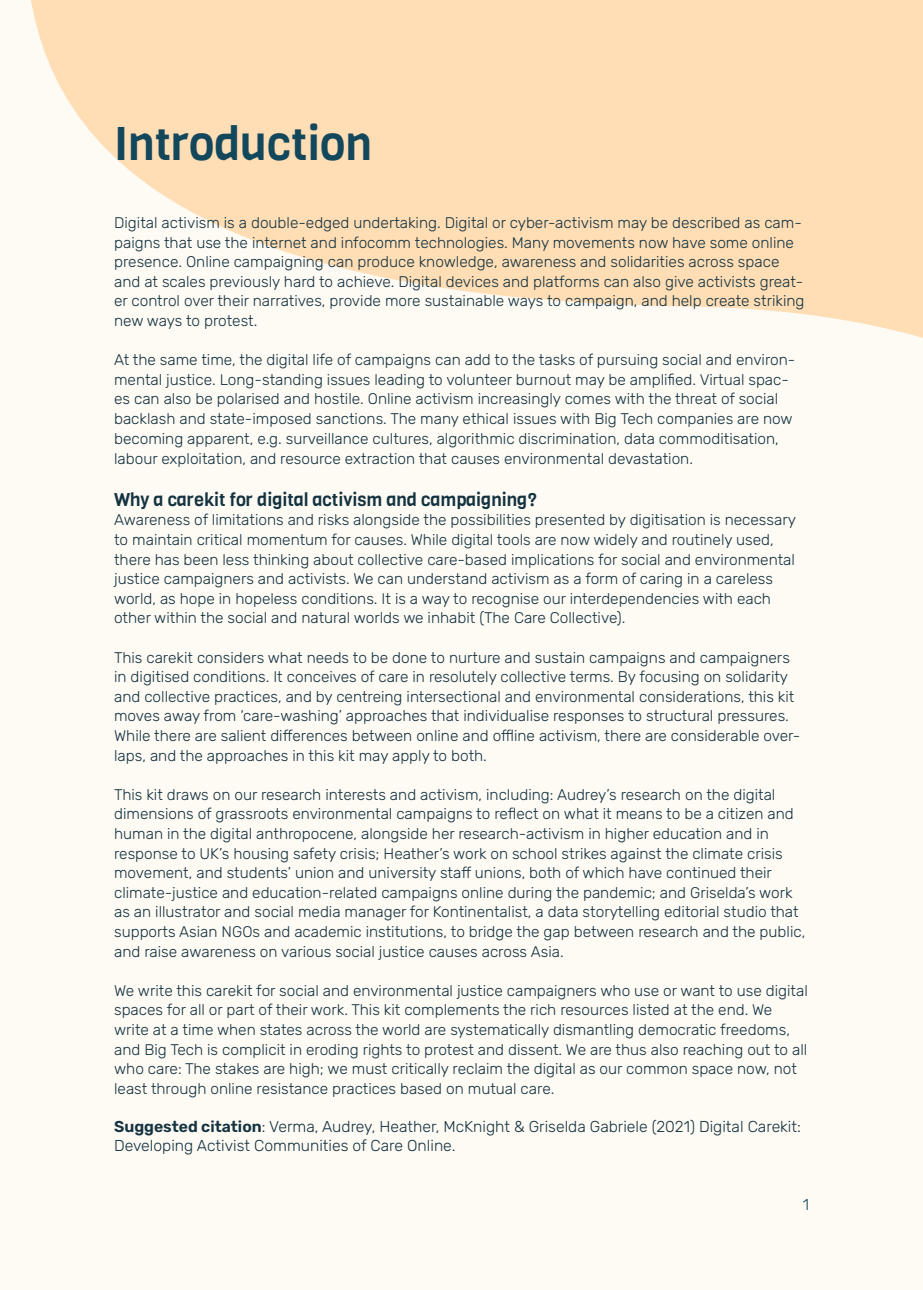
<style>
.page{position:relative;width:923px;height:1290px;background:#fefaf4}
.page>*{position:absolute;margin:0;border:0;box-sizing:border-box;transform-origin:0 0}
.t1{font:46.38px "Viga";color:#12475c}
.t2{font:18.2px "Viga";color:#143340}
.t3{font:300 15.75px/18.9px "Rubik";color:#143340}
.t4{font:300 15.75px "Rubik";color:#12475c}
.t5{font:300 15.4px/19.6px "Rubik";color:#143340}
.s1{font-weight:600}
</style>
<div class="page">
<svg style="left:31px;top:0;width:892px;height:338px;fill:#ffddb5"></svg>
<p class="t1" style="left:114px;top:113px;width:259px">Introduction</p>
<p class="t5" style="left:114px;top:213px;width:692px">Digital activism is a double-edged undertaking. Digital or cyber-activism may be described as cam&shy;paigns that use the internet and infocomm technologies. Many movements now have some online presence. Online campaigning can produce knowledge, awareness and solidarities across space and at scales previously hard to achieve. Digital devices and platforms can also give activists great&shy;er control over their narratives, provide more sustainable ways to campaign, and help create striking new ways to protest.</p>
<p class="t5" style="left:114px;top:350px;width:683px">At the same time, the digital life of campaigns can add to the tasks of pursuing social and environ&shy;mental justice. Long-standing issues leading to volunteer burnout may be amplified. Virtual spac&shy;es can also be polarised and hostile. Online activism increasingly comes with the threat of social backlash and state-imposed sanctions. The many ethical issues with Big Tech companies are now becoming apparent, e.g. surveillance cultures, algorithmic discrimination, data commoditisation, labour exploitation, and resource extraction that causes environmental devastation.</p>
<p class="t2" style="left:114px;top:487px;width:424px">Why a carekit for digital activism and campaigning?</p>
<p class="t5" style="left:114px;top:511px;width:683px">Awareness of limitations and risks alongside the possibilities presented by digitisation is necessary to maintain critical momentum for causes. While digital tools are now widely and routinely used, there has been less thinking about collective care-based implications for social and environmental justice campaigners and activists. We can understand activism as a form of caring in a careless world, as hope in hopeless conditions. It is a way to recognise our interdependencies with each other within the social and natural worlds we inhabit (The Care Collective).</p>
<p class="t5" style="left:114px;top:648px;width:688px">This carekit considers what needs to be done to nurture and sustain campaigns and campaigners in digitised conditions. It conceives of care in resolutely collective terms. By focusing on solidarity and collective practices, and by centreing intersectional and environmental considerations, this kit moves away from ‘care-washing’ approaches that individualise responses to structural pressures.<br>While there are salient differences between online and offline activism, there are considerable over&shy;laps, and the approaches in this kit may apply to both.</p>
<p class="t5" style="left:114px;top:785px;width:692px">This kit draws on our research interests and activism, including: Audrey’s research on the digital dimensions of grassroots environmental campaigns to reflect on what it means to be a citizen and human in the digital anthropocene, alongside her research-activism in higher education and in response to UK’s housing safety crisis; Heather’s work on school strikes against the climate crisis movement, and students’ union and university staff unions, both of which have continued their climate-justice and education-related campaigns online during the pandemic; and Griselda’s work as an illustrator and social media manager for Kontinentalist, a data storytelling editorial studio that supports Asian NGOs and academic institutions, to bridge the gap between research and the public, and raise awareness on various social justice causes across Asia.</p>
<p class="t5" style="left:114px;top:981px;width:695px">We write this carekit for social and environmental justice campaigners who use or want to use digital spaces for all or part of their work. This kit complements the rich resources listed at the end. We write at a time when states across the world are systematically dismantling democratic freedoms, and Big Tech is complicit in eroding rights to protest and dissent. We are thus also reaching out to all who care: The stakes are high; we must critically reclaim the digital as our common space now, not least through online resistance practices based on mutual care.</p>
<p class="t3" style="left:114px;top:1118px;width:688px"><span class="s1">Suggested citation</span>: Verma, Audrey, Heather, McKnight &amp; Griselda Gabriele (2021) Digital Carekit:<br>Developing Activist Communities of Care Online.</p>
<p class="t4" style="left:802px;top:1196px;width:8px">1</p>
</div>
